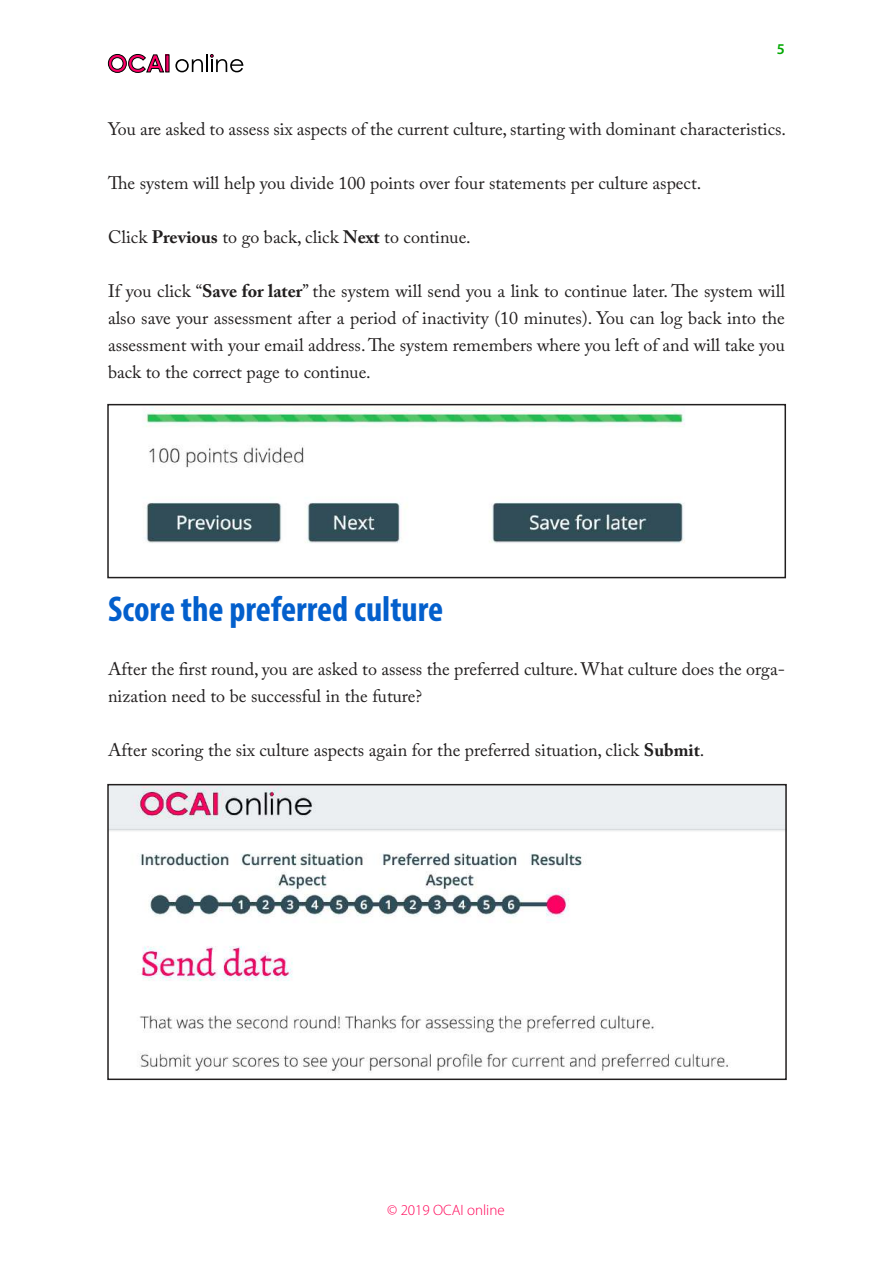
<style>
.page{position:relative;width:893px;height:1263px;background:#fff}
.page>*{position:absolute;margin:0;border:0;box-sizing:border-box;transform-origin:0 0}
.t1{font:700 condensed 36px "Myriad Pro";color:#035fcc}
.t2{font:18px/27px "Adobe Caslon Pro";color:#221f1f;text-align:justify}
.t3{font:300 15px "Myriad Pro";color:#ff0056}
.t4{font:600 15px "Myriad Pro";color:#00a800}
.s1{font-weight:700}
</style>
<div class="page">
<svg style="left:108px;top:54px;width:56px;height:19px"></svg>
<svg style="left:175px;top:54px;width:68px;height:18px"></svg>
<img style="left:145px;top:407px;width:540px;height:136px">
<div style="left:107px;top:404px;width:679px;height:174px;border:2px solid #221f1f"></div>
<img style="left:110px;top:787px;width:674px;height:286px">
<div style="left:107px;top:784px;width:680px;height:296px;border:2px solid #221f1f"></div>
<p class="t4" style="left:777px;top:40px;width:10px">5</p>
<p class="t2" style="left:108px;top:117px;width:680px">You are asked to assess six aspects of the current culture, starting with dominant characteristics.</p>
<p class="t2" style="left:108px;top:171px;width:595px">The system will help you divide 100 points over four statements per culture aspect.</p>
<p class="t2" style="left:108px;top:225px;width:364px">Click <span class="s1">Previous</span> to go back, click <span class="s1">Next</span> to continue.</p>
<p class="t2" style="left:108px;top:279px;width:678px">If you click “<span class="s1">Save for later</span>” the system will send you a link to continue later. The system will also save your assessment after a period of inactivity (10 minutes). You can log back into the assessment with your email address. The system remembers where you left of and will take you back to the correct page to continue.</p>
<h1 class="t1" style="left:108px;top:596px;width:337px">Score the preferred culture</h1>
<p class="t2" style="left:108px;top:657px;width:678px">After the first round, you are asked to assess the preferred culture. What culture does the orga&shy;nization need to be successful in the future?</p>
<p class="t2" style="left:108px;top:738px;width:598px">After scoring the six culture aspects again for the preferred situation, click <span class="s1">Submit</span>.</p>
<p class="t3" style="left:387px;top:1201px;width:119px">© 2019 OCAI online</p>
</div>
